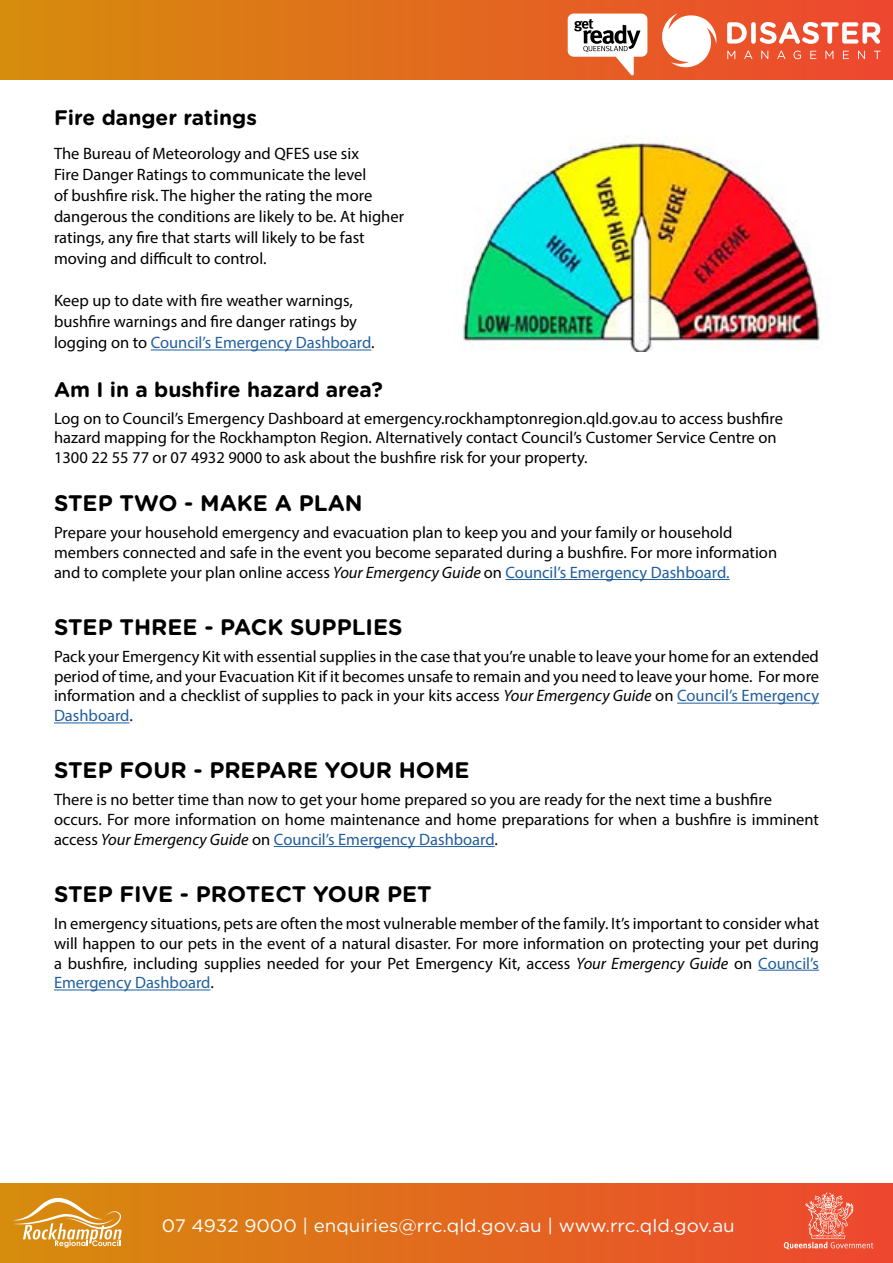
<style>
.page{position:relative;width:893px;height:1263px;background:#fff}
.page>*{position:absolute;margin:0;border:0;box-sizing:border-box;transform-origin:0 0}
.t1{font:700 22.5px "Gotham Rounded";color:#000}
.t2{font:700 21px "Gotham Rounded";color:#000}
.t3{font:18px "Gotham Rounded";color:#fff;scale:1.04 1}
.t4{font:16.5px/19.8px "Myriad Pro";color:#000}
.s1{color:#215e9e}
.s2{font-style:italic}
</style>
<div class="page">
<hr style="left:151px;top:350px;width:220px;height:1px;background:#215e9e">
<hr style="left:506px;top:579px;width:224px;height:1px;background:#215e9e">
<hr style="left:677px;top:703px;width:142px;height:1px;background:#215e9e">
<hr style="left:54px;top:722px;width:75px;height:1px;background:#215e9e">
<hr style="left:274px;top:846px;width:221px;height:1px;background:#215e9e">
<hr style="left:758px;top:970px;width:61px;height:1px;background:#215e9e">
<hr style="left:54px;top:989px;width:156px;height:1px;background:#215e9e">
<img style="left:463px;top:135px;width:367px;height:217px">
<div style="left:0;top:1183px;width:893px;height:80px;background:linear-gradient(to right,#d68d0d,#ee4730)"></div>
<div style="left:0;top:0;width:893px;height:80px;background:linear-gradient(to right,#d68d0c,#ee4730)"></div>
<svg style="left:662px;top:14px;width:54px;height:59px"></svg>
<svg style="left:727px;top:22px;width:20px;height:22px"></svg>
<div style="left:751px;top:22px;width:5px;height:22px;background:#fff;border-radius:2px"></div>
<svg style="left:760px;top:22px;width:120px;height:22px"></svg>
<svg style="left:727px;top:51px;width:8px;height:8px"></svg>
<svg style="left:744px;top:51px;width:8px;height:8px"></svg>
<svg style="left:761px;top:51px;width:7px;height:8px"></svg>
<svg style="left:777px;top:51px;width:8px;height:8px"></svg>
<svg style="left:793px;top:51px;width:8px;height:8px"></svg>
<svg style="left:810px;top:51px;width:6px;height:8px"></svg>
<svg style="left:825px;top:51px;width:8px;height:8px"></svg>
<svg style="left:843px;top:51px;width:6px;height:8px"></svg>
<svg style="left:858px;top:51px;width:7px;height:8px"></svg>
<svg style="left:874px;top:51px;width:7px;height:8px"></svg>
<svg style="left:12px;top:1198px;width:110px;height:49px;background:#e0a347"></svg>
<svg style="left:568px;top:14px;width:79px;height:61px"></svg>
<svg style="left:784px;top:1192px;width:89px;height:57px;background:#ee664c"></svg>
<p class="t2" style="left:54px;top:102px;width:205px">Fire danger ratings</p>
<p class="t4" style="left:54px;top:143px;width:352px;line-height:21px">The Bureau of Meteorology and QFES use six<br>Fire Danger Ratings to communicate the level<br>of bushfire risk. The higher the rating the more dangerous the conditions are likely to be. At higher ratings, any fire that starts will likely to be fast moving and difficult to control.</p>
<p class="t4" style="left:54px;top:290px;width:322px;line-height:21px">Keep up to date with fire weather warnings, bushfire warnings and fire danger ratings by logging on to <span class="s1">Council’s Emergency Dashboard</span>.</p>
<p class="t2" style="left:54px;top:374px;width:330px">Am I in a bushfire hazard area?</p>
<p class="t4" style="left:54px;top:408px;width:730px">Log on to Council’s Emergency Dashboard at emergency.rockhamptonregion.qld.gov.au to access bushfire hazard mapping for the Rockhampton Region. Alternatively contact Council’s Customer Service Centre on<br>1300 22 55 77 or 07 4932 9000 to ask about the bushfire risk for your property.</p>
<h1 class="t1" style="left:54px;top:487px;width:310px">STEP TWO - MAKE A PLAN</h1>
<p class="t4" style="left:54px;top:523px;width:725px">Prepare your household emergency and evacuation plan to keep you and your family or household members connected and safe in the event you become separated during a bushfire. For more information and to complete your plan online access <span class="s2">Your Emergency Guide</span> on <span class="s1">Council’s Emergency Dashboard.</span></p>
<h1 class="t1" style="left:54px;top:610px;width:350px">STEP THREE - PACK SUPPLIES</h1>
<p class="t4" style="left:54px;top:646px;width:767px;text-align:justify">Pack your Emergency Kit with essential supplies in the case that you’re unable to leave your home for an extended period of time, and your Evacuation Kit if it becomes unsafe to remain and you need to leave your home. For more information and a checklist of supplies to pack in your kits access <span class="s2">Your Emergency Guide</span> on <span class="s1">Council’s Emergency Dashboard</span>.</p>
<h1 class="t1" style="left:54px;top:754px;width:417px">STEP FOUR - PREPARE YOUR HOME</h1>
<p class="t4" style="left:54px;top:790px;width:767px">There is no better time than now to get your home prepared so you are ready for the next time a bushfire occurs. For more information on home maintenance and home preparations for when a bushfire is imminent access <span class="s2">Your Emergency Guide</span> on <span class="s1">Council’s Emergency Dashboard</span>.</p>
<h1 class="t1" style="left:54px;top:877px;width:379px">STEP FIVE - PROTECT YOUR PET</h1>
<p class="t4" style="left:54px;top:913px;width:767px;text-align:justify">In emergency situations, pets are often the most vulnerable member of the family. It’s important to consider what will happen to our pets in the event of a natural disaster. For more information on protecting your pet during a bushfire, including supplies needed for your Pet Emergency Kit, access <span class="s2">Your Emergency Guide</span> on <span class="s1">Council’s Emergency Dashboard</span>.</p>
<p class="t3" style="left:162px;top:1213px;width:552px">07 4932 9000 | enquiries@rrc.qld.gov.au | www.rrc.qld.gov.au</p>
</div>
